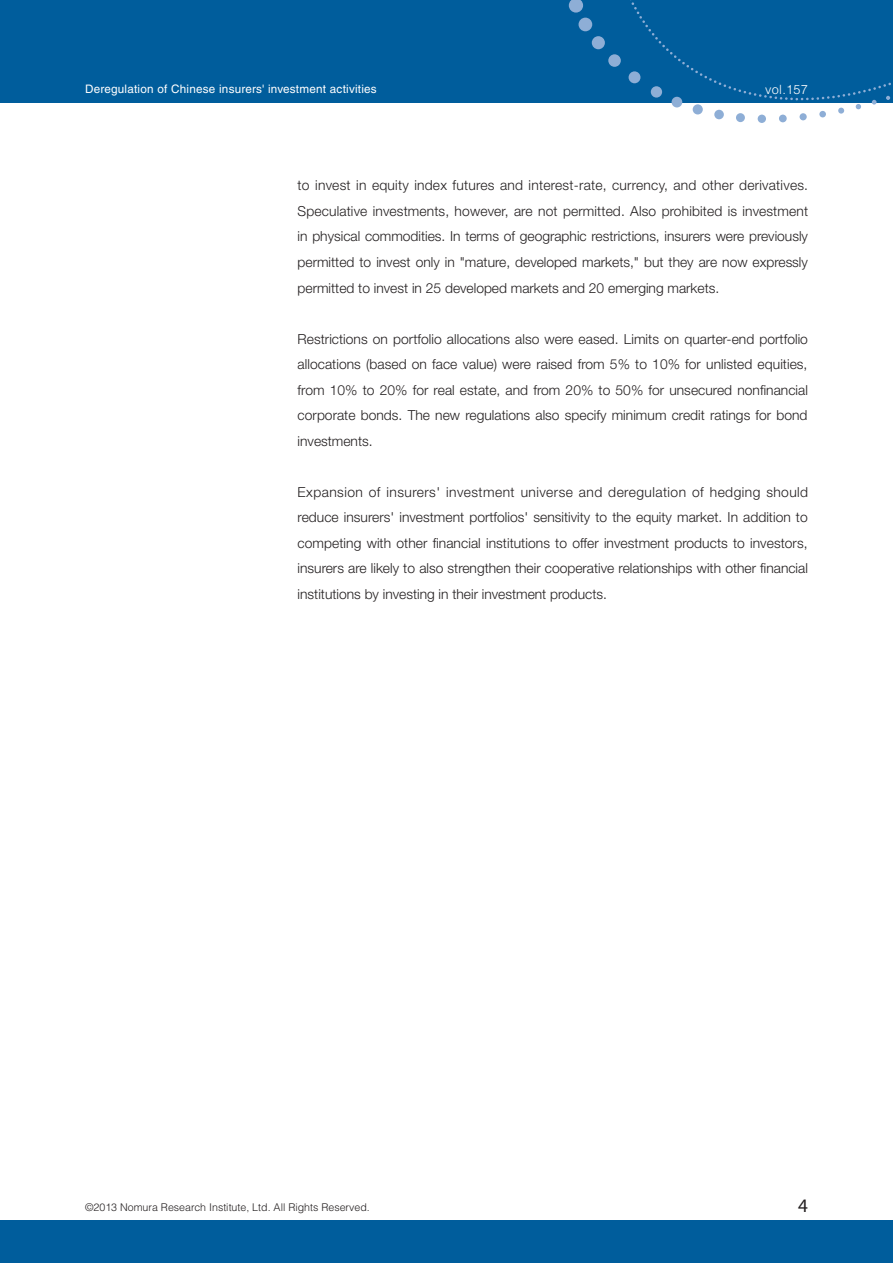
<style>
.page{position:relative;width:893px;height:1263px;background:#fff}
.page>*{position:absolute;margin:0;border:0;box-sizing:border-box;transform-origin:0 0}
.t1{font:19.2px "Myriad Pro";color:#231f20}
.t2{font:300 13.8px/25.5px "Helvetica Neue";color:#231f20;text-align:justify}
.t3{font:300 12.75px "Helvetica LT Std";letter-spacing:.02em;color:#fff}
.t4{font:11.7px "Helvetica LT Std";letter-spacing:.02em;color:#fff}
.t5{font:300 10.65px "Helvetica LT Std";color:#231f20}
</style>
<div class="page">
<div style="left:0;top:0;width:893px;height:102px;background:#005d9c"></div>
<div style="left:0;top:1220px;width:893px;height:43px;background:#005d9c"></div>
<svg style="left:610px;top:0;width:283px;height:115px"></svg>
<div style="left:819px;top:111px;width:7px;height:6px;background:#8eaed6;border-radius:50%"></div>
<div style="left:800px;top:113px;width:7px;height:7px;background:#8eaed6;border-radius:50%"></div>
<div style="left:779px;top:115px;width:8px;height:7px;background:#8eaed6;border-radius:50%"></div>
<div style="left:758px;top:115px;width:8px;height:8px;background:#8eaed6;border-radius:50%"></div>
<div style="left:736px;top:113px;width:9px;height:9px;background:#8eaed6;border-radius:50%"></div>
<div style="left:714px;top:110px;width:10px;height:9px;background:#8eaed6;border-radius:50%"></div>
<div style="left:693px;top:104px;width:10px;height:10px;background:#8eaed6;border-radius:50%"></div>
<div style="left:672px;top:97px;width:10px;height:10px;background:#8eaed6;border-radius:50%"></div>
<div style="left:651px;top:86px;width:11px;height:12px;background:#8eaed6;border-radius:50%"></div>
<div style="left:629px;top:71px;width:11px;height:12px;background:#8eaed6;border-radius:50%"></div>
<div style="left:608px;top:54px;width:13px;height:13px;background:#8eaed6;border-radius:50%"></div>
<div style="left:592px;top:36px;width:13px;height:13px;background:#8eaed6;border-radius:50%"></div>
<div style="left:578px;top:18px;width:14px;height:13px;background:#8eaed6;border-radius:50%"></div>
<svg style="left:569px;top:0;width:14px;height:13px"></svg>
<p class="t4" style="left:85px;top:82px;width:293px">Deregulation of Chinese insurers' investment activities</p>
<p class="t3" style="left:765px;top:81px;width:44px">vol.157</p>
<p class="t2" style="left:298px;top:172px;width:512px">to invest in equity index futures and interest-rate, currency, and other derivatives.<br>Speculative investments, however, are not permitted. Also prohibited is investment in physical commodities. In terms of geographic restrictions, insurers were previously permitted to invest only in "mature, developed markets," but they are now expressly permitted to invest in 25 developed markets and 20 emerging markets.</p>
<p class="t2" style="left:298px;top:326px;width:512px">Restrictions on portfolio allocations also were eased. Limits on quarter-end portfolio allocations (based on face value) were raised from 5% to 10% for unlisted equities, from 10% to 20% for real estate, and from 20% to 50% for unsecured nonfinancial corporate bonds. The new regulations also specify minimum credit ratings for bond investments.</p>
<p class="t2" style="left:298px;top:479px;width:512px">Expansion of insurers' investment universe and deregulation of hedging should reduce insurers' investment portfolios' sensitivity to the equity market. In addition to competing with other financial institutions to offer investment products to investors, insurers are likely to also strengthen their cooperative relationships with other financial institutions by investing in their investment products.</p>
<p class="t5" style="left:85px;top:1201px;width:286px">©2013 Nomura Research Institute, Ltd. All Rights Reserved.</p>
<h1 class="t1" style="left:798px;top:1194px;width:11px">4</h1>
</div>
